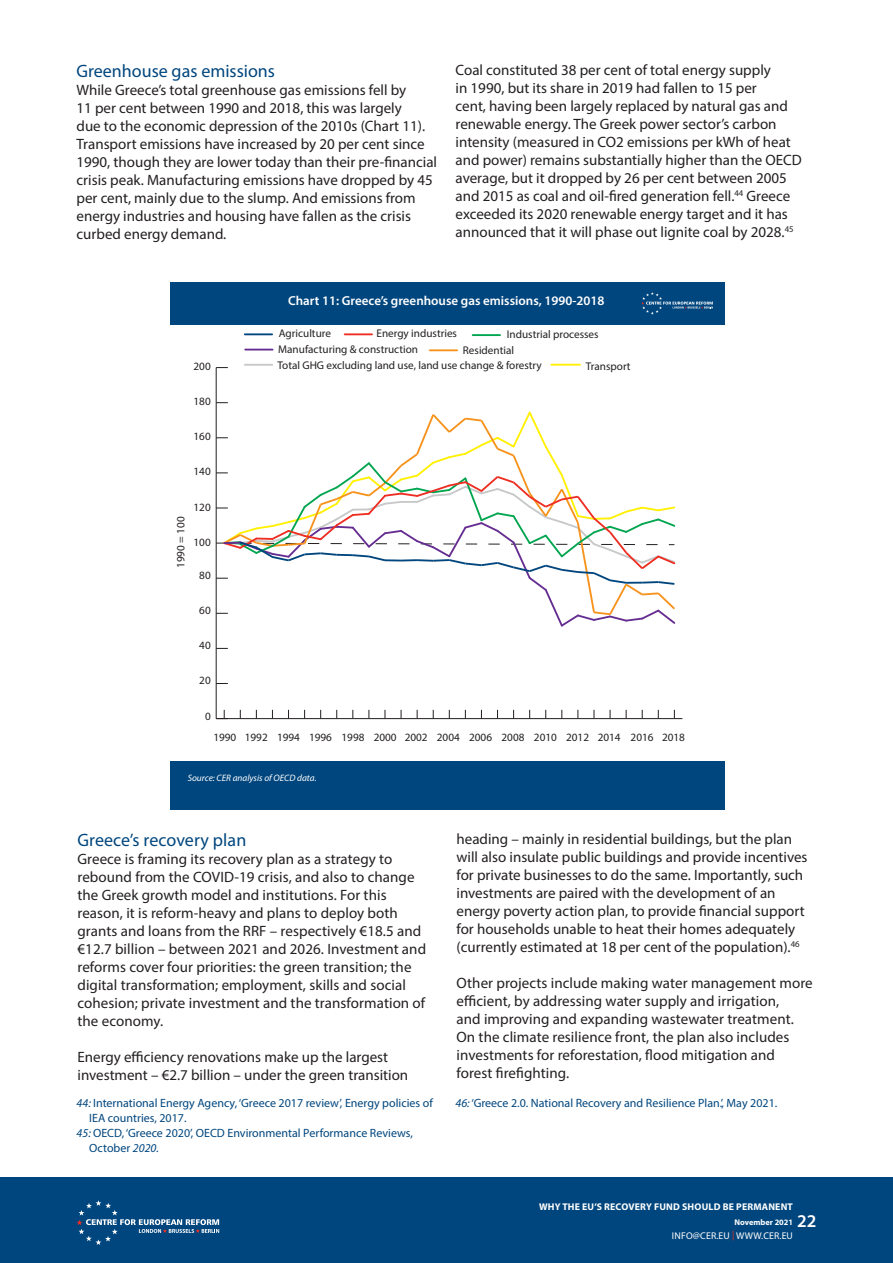
<style>
.page{position:relative;width:893px;height:1263px;background:#fff}
.page>*{position:absolute;margin:0;border:0;box-sizing:border-box;transform-origin:0 0}
.Body_Copy{font:18px "Myriad Pro";color:#00467e}
.t1{font:600 18px "Myriad Pro";color:#fff}
.Body_Copy-2{font:15px/18px "Myriad Pro";color:#231f20}
.t2{font:600 13.05px "Myriad Pro";color:#fff}
.Footnotes{font:12px/15px "Myriad Pro";color:#00467e}
.t3{font:11.25px/15.5px "Myriad Pro";color:#231f20}
.t4{font:700 9.75px "Myriad Pro";letter-spacing:.02em;color:#fff}
.t5{font:9.75px "Myriad Pro";letter-spacing:.02em;color:#fff}
.t6{font:italic 9.3px "Myriad Pro";color:#fff}
.t7{font:700 8.25px "Myriad Pro";color:#fff}
.s1{font-style:italic}
.s2{color:#ee2e22}
</style>
<div class="page">
<div style="left:0;top:1178px;width:893px;height:85px;background:#00467e"></div>
<svg style="left:77px;top:1200px;width:142px;height:45px"></svg>
<div style="left:170px;top:282px;width:555px;height:42px;background:#00467e"></div>
<svg style="left:641px;top:292px;width:72px;height:23px"></svg>
<div style="left:170px;top:761px;width:555px;height:48px;background:#00467e"></div>
<hr style="left:216px;top:718px;width:466px;height:1px;background:#231f20">
<hr style="left:216px;top:368px;width:1px;height:351px;background:#231f20">
<svg style="left:216px;top:710px;width:9px;height:8px"></svg>
<svg style="left:216px;top:683px;width:12px;height:1px"></svg>
<svg style="left:216px;top:648px;width:12px;height:1px"></svg>
<svg style="left:216px;top:402px;width:12px;height:1px"></svg>
<svg style="left:216px;top:367px;width:12px;height:1px"></svg>
<svg style="left:216px;top:410px;width:460px;height:218px"></svg>
<hr style="left:245px;top:333px;width:27px;height:2px;background:#00467e">
<hr style="left:345px;top:333px;width:27px;height:2px;background:#ee2e22">
<svg style="left:245px;top:349px;width:28px;height:1px"></svg>
<hr style="left:473px;top:334px;width:27px;height:2px;background:#00a54f">
<hr style="left:430px;top:349px;width:27px;height:2px;background:#f7931d">
<hr style="left:245px;top:364px;width:27px;height:2px;background:#c7c8ca">
<hr style="left:551px;top:364px;width:29px;height:2px;background:#fff101">
<p class="Body_Copy" style="left:77px;top:60px;width:200px">Greenhouse gas emissions</p>
<p class="Body_Copy-2" style="left:77px;top:81px;width:362px">While Greece’s total greenhouse gas emissions fell by<br>11 per cent between 1990 and 2018, this was largely<br>due to the economic depression of the 2010s (Chart 11).<br>Transport emissions have increased by 20 per cent since 1990, though they are lower today than their pre-financial crisis peak. Manufacturing emissions have dropped by 45 per cent, mainly due to the slump. And emissions from energy industries and housing have fallen as the crisis curbed energy demand.</p>
<p class="Body_Copy-2" style="left:456px;top:61px;width:348px">Coal constituted 38 per cent of total energy supply<br>in 1990, but its share in 2019 had fallen to 15 per<br>cent, having been largely replaced by natural gas and renewable energy. The Greek power sector’s carbon intensity (measured in CO2 emissions per kWh of heat and power) remains substantially higher than the OECD average, but it dropped by 26 per cent between 2005 and 2015 as coal and oil-fired generation fell.<sup>44</sup> Greece exceeded its 2020 renewable energy target and it has announced that it will phase out lignite coal by 2028.<sup>45</sup></p>
<p class="t3" style="left:194px;top:358px;width:19px">200</p>
<p class="t3" style="left:194px;top:394px;width:19px">180</p>
<p class="t3" style="left:194px;top:429px;width:19px">160</p>
<p class="t3" style="left:194px;top:464px;width:19px">140</p>
<p class="t3" style="left:173px;top:568px;width:53px;rotate:-90deg">1990 = 100</p>
<p class="t3" style="left:194px;top:499px;width:19px">120</p>
<p class="t3" style="left:194px;top:534px;width:19px">100</p>
<p class="t3" style="left:199px;top:567px;width:13px">80</p>
<p class="t3" style="left:199px;top:602px;width:13px">60</p>
<p class="t3" style="left:199px;top:637px;width:13px">40</p>
<p class="t3" style="left:199px;top:672px;width:13px">20</p>
<p class="t2" style="left:288px;top:293px;width:318px">Chart 11: Greece’s greenhouse gas emissions, 1990-2018</p>
<p class="t3" style="left:278px;top:326px;width:180px;text-indent:98px">Energy industries<br>Manufacturing &amp; construction</p>
<p class="t3" style="left:507px;top:326px;width:93px">Industrial processes</p>
<p class="t3" style="left:279px;top:326px;width:54px">Agriculture</p>
<p class="t3" style="left:463px;top:342px;width:53px">Residential</p>
<p class="t3" style="left:277px;top:358px;width:266px">Total GHG excluding land use, land use change &amp; forestry</p>
<p class="t3" style="left:586px;top:358px;width:46px">Transport</p>
<p class="t3" style="left:205px;top:709px;width:7px">0</p>
<p class="t3" style="left:213px;top:729px;width:313px">1990 1992 1994 1996 1998 2000 2002 2004 2006 2008</p>
<p class="t3" style="left:566px;top:729px;width:120px">2012 2014 2016 2018</p>
<p class="t3" style="left:534px;top:729px;width:24px">2010</p>
<p class="t6" style="left:188px;top:772px;width:130px">Source: CER analysis of OECD data.</p>
<p class="Body_Copy" style="left:78px;top:829px;width:170px">Greece’s recovery plan</p>
<p class="Body_Copy-2" style="left:78px;top:850px;width:350px">Greece is framing its recovery plan as a strategy to rebound from the COVID-19 crisis, and also to change the Greek growth model and institutions. For this reason, it is reform-heavy and plans to deploy both grants and loans from the RRF – respectively €18.5 and €12.7 billion – between 2021 and 2026. Investment and reforms cover four priorities: the green transition; the digital transformation; employment, skills and social cohesion; private investment and the transformation of the economy.</p>
<p class="Body_Copy-2" style="left:78px;top:1048px;width:332px">Energy efficiency renovations make up the largest investment – €2.7 billion – under the green transition</p>
<p class="Footnotes" style="left:89px;top:1095px;width:345px;text-indent:-13px"><span class="s1">44:</span> International Energy Agency, ‘Greece 2017 review’, Energy policies of<br>IEA countries, 2017.</p>
<p class="Footnotes" style="left:89px;top:1125px;width:325px;text-indent:-13px"><span class="s1">45:</span> OECD, ‘Greece 2020’, OECD Environmental Performance Reviews,<br>October <span class="s1">2020.</span></p>
<p class="Body_Copy-2" style="left:457px;top:829px;width:352px">heading – mainly in residential buildings, but the plan will also insulate public buildings and provide incentives for private businesses to do the same. Importantly, such investments are paired with the development of an energy poverty action plan, to provide financial support for households unable to heat their homes adequately (currently estimated at 18 per cent of the population).<sup>46</sup></p>
<p class="Body_Copy-2" style="left:457px;top:973px;width:358px">Other projects include making water management more efficient, by addressing water supply and irrigation,<br>and improving and expanding wastewater treatment.<br>On the climate resilience front, the plan also includes investments for reforestation, flood mitigation and forest firefighting.</p>
<p class="Footnotes" style="left:455px;top:1095px;width:323px"><span class="s1">46:</span> ‘Greece 2.0. National Recovery and Resilience Plan.’, May 2021.</p>
<p class="t4" style="left:539px;top:1200px;width:255px">WHY THE EU’S RECOVERY FUND SHOULD BE PERMANENT</p>
<p class="t7" style="left:735px;top:1217px;width:60px">November 2021</p>
<p class="t5" style="left:672px;top:1229px;width:123px">INFO@CER.EU <span class="s2">|</span> WWW.CER.EU</p>
<p class="t1" style="left:797px;top:1210px;width:21px">22</p>
</div>
